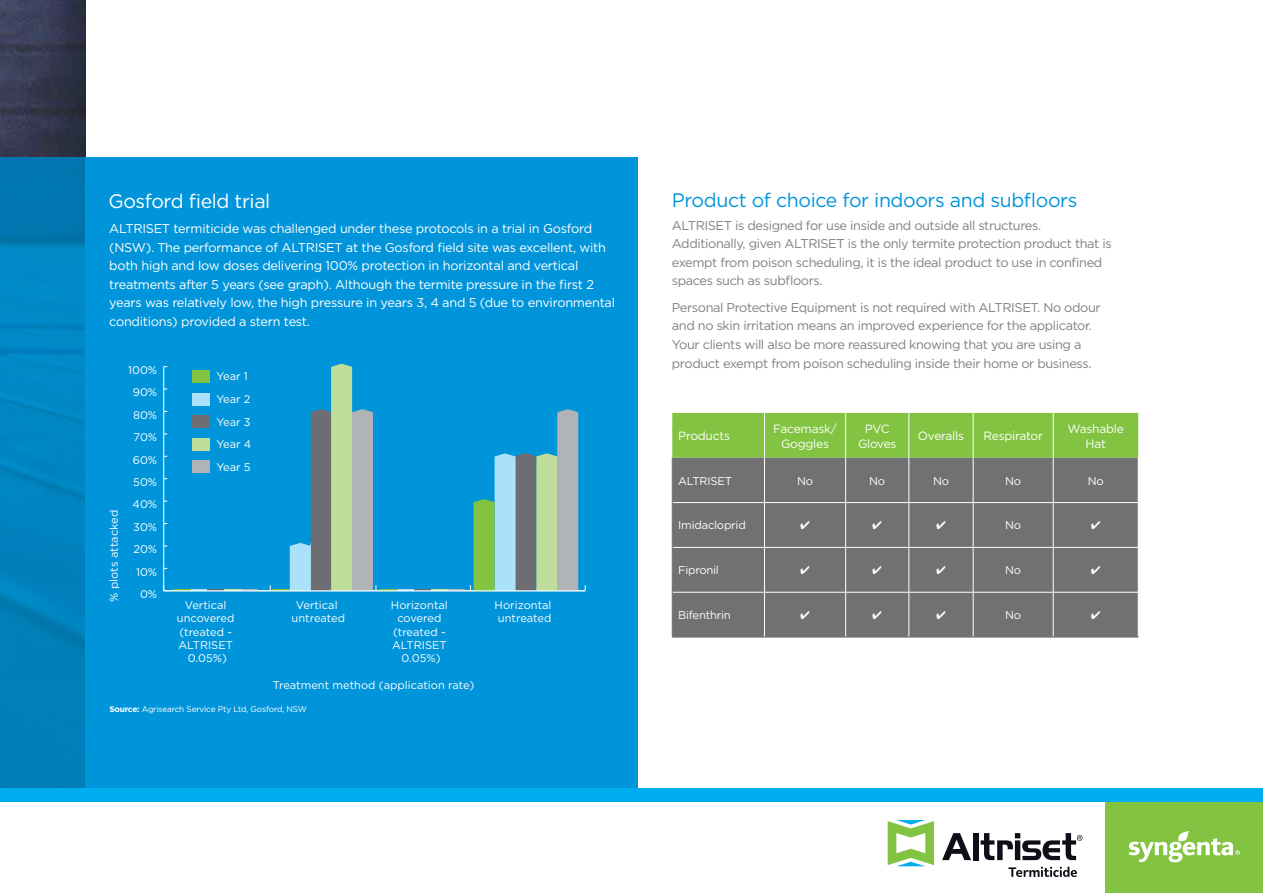
<style>
.page{position:relative;width:1263px;height:893px;background:#fff}
.page>*{position:absolute;margin:0;border:0;box-sizing:border-box;transform-origin:0 0}
.t1{font:19.5px "Gotham";letter-spacing:-.02em;color:#0095da}
.t2{font:19.5px "Gotham";letter-spacing:-.02em;color:#fff}
.t3{font:12.75px/18.5px "Gotham";letter-spacing:-.03em;color:#807f83}
.t4{font:12.75px/18.5px "Gotham";letter-spacing:-.02em;color:#fff}
.t5{font:12px/15px "Gotham";letter-spacing:-.02em;color:#fff;text-align:center}
.t6{font:11.25px "Gotham";letter-spacing:-.02em;color:#fff}
.t7{font:11.25px "MS Gothic";color:#fff}
.t8{font:11.1px/13.4px "Gotham";color:#fff;text-align:center}
.t9{font:8.25px "Gotham";letter-spacing:-.02em;color:#fff}
.s1{font-weight:700}
</style>
<div class="page">
<img style="left:0;top:0;width:85px;height:157px">
<div style="left:1105px;top:788px;width:158px;height:105px;background:#82c341"></div>
<div style="left:0;top:788px;width:1263px;height:13px;background:#00aeef"></div>
<svg style="left:1128px;top:831px;width:112px;height:31px"></svg>
<svg style="left:888px;top:820px;width:46px;height:46px"></svg>
<svg style="left:942px;top:833px;width:29px;height:27px"></svg>
<div style="left:973px;top:833px;width:5px;height:27px;background:#0e0e18"></div>
<svg style="left:980px;top:833px;width:102px;height:27px"></svg>
<svg style="left:1008px;top:867px;width:69px;height:10px"></svg>
<svg style="left:0;top:157px;width:85px;height:631px;background:#0081bc"></svg>
<div style="left:85px;top:157px;width:553px;height:631px;background:#0095da"></div>
<div style="left:672px;top:413px;width:466px;height:45px;background:#82c341"></div>
<div style="left:673px;top:458px;width:465px;height:179px;background:#717073"></div>
<hr style="left:764px;top:458px;width:1px;height:44px;background:#fff">
<hr style="left:845px;top:458px;width:1px;height:44px;background:#fff">
<hr style="left:908px;top:458px;width:1px;height:44px;background:#fff">
<hr style="left:973px;top:458px;width:1px;height:44px;background:#fff">
<hr style="left:1053px;top:458px;width:1px;height:44px;background:#fff">
<hr style="left:673px;top:502px;width:91px;height:1px;background:#fff">
<hr style="left:764px;top:502px;width:82px;height:1px;background:#fff">
<hr style="left:764px;top:503px;width:1px;height:44px;background:#fff">
<hr style="left:846px;top:502px;width:63px;height:1px;background:#fff">
<hr style="left:845px;top:503px;width:1px;height:44px;background:#fff">
<hr style="left:909px;top:502px;width:64px;height:1px;background:#fff">
<hr style="left:908px;top:503px;width:1px;height:44px;background:#fff">
<hr style="left:973px;top:502px;width:80px;height:1px;background:#fff">
<hr style="left:973px;top:503px;width:1px;height:44px;background:#fff">
<hr style="left:1053px;top:502px;width:85px;height:1px;background:#fff">
<hr style="left:1053px;top:503px;width:1px;height:44px;background:#fff">
<hr style="left:673px;top:547px;width:91px;height:1px;background:#fff">
<hr style="left:764px;top:547px;width:82px;height:1px;background:#fff">
<hr style="left:764px;top:548px;width:1px;height:44px;background:#fff">
<hr style="left:846px;top:547px;width:63px;height:1px;background:#fff">
<hr style="left:845px;top:548px;width:1px;height:44px;background:#fff">
<hr style="left:909px;top:547px;width:64px;height:1px;background:#fff">
<hr style="left:908px;top:548px;width:1px;height:44px;background:#fff">
<hr style="left:973px;top:547px;width:80px;height:1px;background:#fff">
<hr style="left:973px;top:548px;width:1px;height:44px;background:#fff">
<hr style="left:1053px;top:547px;width:85px;height:1px;background:#fff">
<hr style="left:1053px;top:548px;width:1px;height:44px;background:#fff">
<hr style="left:673px;top:592px;width:91px;height:1px;background:#fff">
<hr style="left:764px;top:592px;width:82px;height:1px;background:#fff">
<hr style="left:764px;top:593px;width:1px;height:44px;background:#fff">
<hr style="left:846px;top:592px;width:63px;height:1px;background:#fff">
<hr style="left:845px;top:593px;width:1px;height:44px;background:#fff">
<hr style="left:909px;top:592px;width:64px;height:1px;background:#fff">
<hr style="left:908px;top:593px;width:1px;height:44px;background:#fff">
<hr style="left:973px;top:592px;width:80px;height:1px;background:#fff">
<hr style="left:973px;top:593px;width:1px;height:44px;background:#fff">
<hr style="left:1053px;top:592px;width:85px;height:1px;background:#fff">
<hr style="left:1053px;top:593px;width:1px;height:44px;background:#fff">
<hr style="left:672px;top:458px;width:1px;height:45px;background:#717073">
<hr style="left:672px;top:503px;width:1px;height:44px;background:#717073">
<hr style="left:672px;top:547px;width:1px;height:45px;background:#717073">
<hr style="left:672px;top:592px;width:1px;height:45px;background:#717073">
<hr style="left:672px;top:637px;width:92px;height:1px;background:#717073">
<hr style="left:764px;top:637px;width:82px;height:1px;background:#717073">
<hr style="left:846px;top:637px;width:63px;height:1px;background:#717073">
<hr style="left:909px;top:637px;width:64px;height:1px;background:#717073">
<hr style="left:973px;top:637px;width:80px;height:1px;background:#717073">
<hr style="left:1053px;top:637px;width:85px;height:1px;background:#717073">
<hr style="left:764px;top:413px;width:1px;height:45px;background:#fff">
<hr style="left:845px;top:413px;width:1px;height:45px;background:#fff">
<hr style="left:908px;top:413px;width:1px;height:45px;background:#fff">
<hr style="left:973px;top:413px;width:1px;height:45px;background:#fff">
<hr style="left:1053px;top:413px;width:1px;height:45px;background:#fff">
<hr style="left:163px;top:367px;width:1px;height:224px;background:#fff">
<div style="left:193px;top:393px;width:17px;height:12px;background:#abe1fa"></div>
<div style="left:193px;top:416px;width:17px;height:12px;background:#6d6e71"></div>
<div style="left:193px;top:460px;width:17px;height:13px;background:#b1b4b6"></div>
<div style="left:193px;top:371px;width:17px;height:12px;background:#82c341"></div>
<div style="left:193px;top:438px;width:17px;height:12px;background:#bfdd9b"></div>
<svg style="left:173px;top:589px;width:85px;height:1px"></svg>
<svg style="left:270px;top:364px;width:308px;height:226px"></svg>
<hr style="left:164px;top:590px;width:421px;height:1px;background:#fff">
<h1 class="t2" style="left:108px;top:189px;width:163px">Gosford field trial</h1>
<p class="t4" style="left:109px;top:219px;width:507px">ALTRISET termiticide was challenged under these protocols in a trial in Gosford (NSW). The performance of ALTRISET at the Gosford field site was excellent, with both high and low doses delivering 100% protection in horizontal and vertical treatments after 5 years (see graph). Although the termite pressure in the first 2 years was relatively low, the high pressure in years 3, 4 and 5 (due to environmental conditions) provided a stern test.</p>
<p class="t8" style="left:107px;top:602px;width:93px;rotate:-90deg">% plots attacked</p>
<p class="t8" style="left:128px;top:363px;width:31px">100%</p>
<p class="t8" style="left:133px;top:386px;width:26px">90%</p>
<p class="t8" style="left:133px;top:408px;width:26px">80%</p>
<p class="t8" style="left:134px;top:430px;width:25px">70%</p>
<p class="t8" style="left:133px;top:453px;width:26px">60%</p>
<p class="t8" style="left:133px;top:475px;width:25px">50%</p>
<p class="t8" style="left:133px;top:498px;width:26px">40%</p>
<p class="t8" style="left:133px;top:520px;width:26px">30%</p>
<p class="t8" style="left:133px;top:542px;width:25px">20%</p>
<p class="t8" style="left:136px;top:565px;width:23px">10%</p>
<p class="t8" style="left:140px;top:587px;width:19px">0%</p>
<p class="t8" style="left:216px;top:364px;width:37px;line-height:22.8px;text-align:left">Year 1<br>Year 2<br>Year 3<br>Year 4<br>Year 5</p>
<p class="t8" style="left:177px;top:598px;width:59px">Vertical uncovered (treated -<br>ALTRISET<br>0.05%)</p>
<p class="t8" style="left:292px;top:598px;width:55px">Vertical untreated</p>
<p class="t8" style="left:391px;top:598px;width:58px">Horizontal covered (treated -<br>ALTRISET<br>0.05%)</p>
<p class="t8" style="left:273px;top:678px;width:203px">Treatment method (application rate)</p>
<p class="t9" style="left:109px;top:704px;width:199px"><span class="s1">Source:</span> Agrisearch Service Pty Ltd, Gosford, NSW</p>
<p class="t8" style="left:495px;top:598px;width:58px;text-align:left">Horizontal untreated</p>
<h1 class="t1" style="left:672px;top:188px;width:407px">Product of choice for indoors and subfloors</h1>
<p class="t3" style="left:672px;top:216px;width:441px">ALTRISET is designed for use inside and outside all structures.<br>Additionally, given ALTRISET is the only termite protection product that is exempt from poison scheduling, it is the ideal product to use in confined spaces such as subfloors.</p>
<p class="t3" style="left:672px;top:298px;width:430px">Personal Protective Equipment is not required with ALTRISET. No odour and no skin irritation means an improved experience for the applicator.<br>Your clients will also be more reassured knowing that you are using a product exempt from poison scheduling inside their home or business.</p>
<p class="t5" style="left:678px;top:428px;width:53px">Products</p>
<p class="t5" style="left:773px;top:421px;width:65px">Facemask/<br>Goggles</p>
<p class="t5" style="left:858px;top:421px;width:40px">PVC<br>Gloves</p>
<p class="t5" style="left:918px;top:428px;width:48px">Overalls</p>
<p class="t5" style="left:983px;top:428px;width:61px">Respirator</p>
<p class="t5" style="left:1067px;top:421px;width:58px">Washable<br>Hat</p>
<p class="t6" style="left:678px;top:473px;width:16px">Altriset</p>
<p class="t6" style="left:797px;top:473px;width:17px">No</p>
<p class="t6" style="left:869px;top:473px;width:17px">No</p>
<p class="t6" style="left:933px;top:473px;width:17px">No</p>
<p class="t6" style="left:1005px;top:473px;width:17px">No</p>
<p class="t6" style="left:1088px;top:473px;width:17px">No</p>
<p class="t6" style="left:678px;top:518px;width:69px">Imidacloprid</p>
<p class="t7" style="left:799px;top:520px;width:13px">✔</p>
<p class="t7" style="left:872px;top:520px;width:13px">✔</p>
<p class="t7" style="left:935px;top:520px;width:13px">✔</p>
<p class="t6" style="left:1005px;top:518px;width:17px">No</p>
<p class="t7" style="left:1090px;top:520px;width:13px">✔</p>
<p class="t6" style="left:678px;top:563px;width:42px">Fipronil</p>
<p class="t7" style="left:799px;top:564px;width:13px">✔</p>
<p class="t7" style="left:872px;top:564px;width:13px">✔</p>
<p class="t7" style="left:935px;top:564px;width:13px">✔</p>
<p class="t6" style="left:1005px;top:563px;width:17px">No</p>
<p class="t7" style="left:1090px;top:564px;width:13px">✔</p>
<p class="t6" style="left:678px;top:608px;width:54px">Bifenthrin</p>
<p class="t7" style="left:799px;top:609px;width:13px">✔</p>
<p class="t7" style="left:872px;top:609px;width:13px">✔</p>
<p class="t7" style="left:935px;top:609px;width:13px">✔</p>
<p class="t6" style="left:1005px;top:608px;width:17px">No</p>
<p class="t7" style="left:1090px;top:609px;width:13px">✔</p>
</div>
